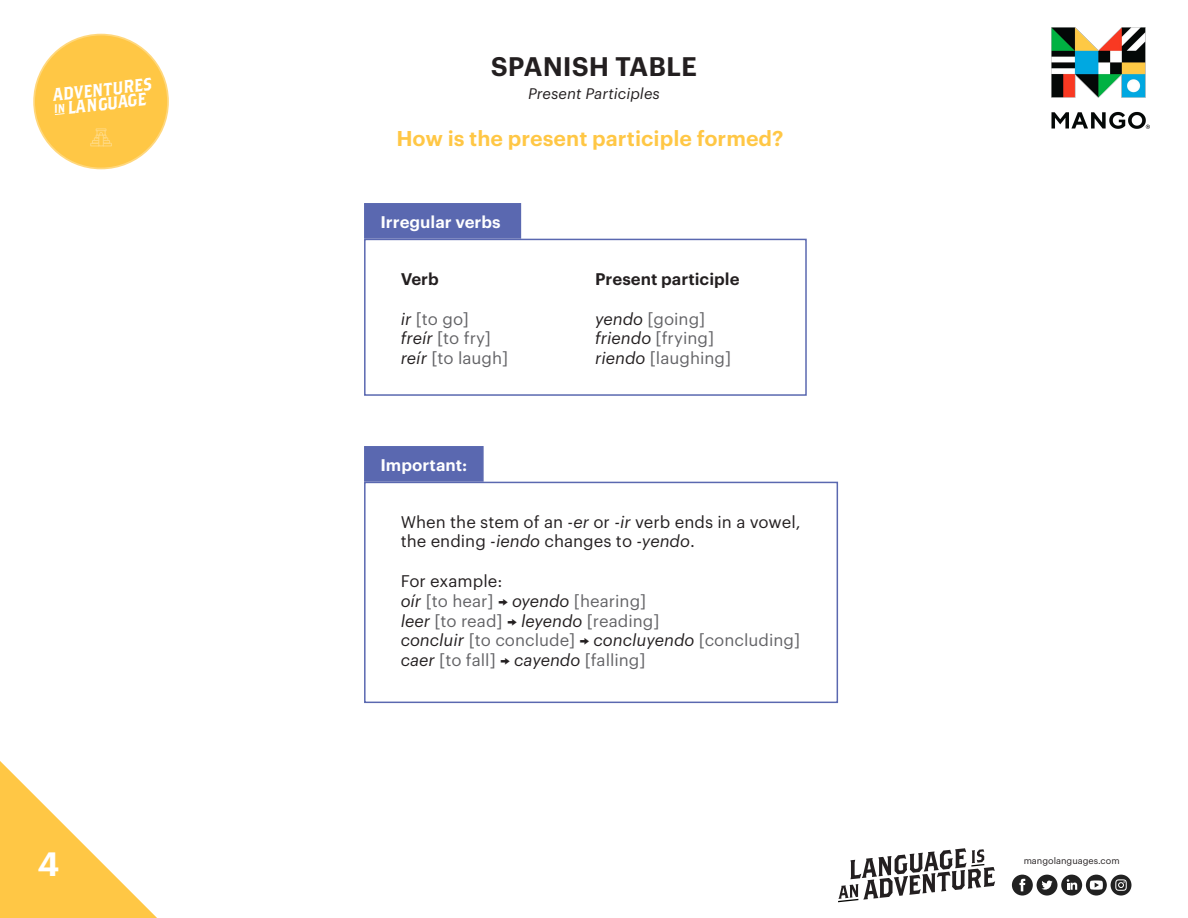
<style>
.page{position:relative;width:1188px;height:918px;background:#fff}
.page>*{position:absolute;margin:0;border:0;box-sizing:border-box;transform-origin:0 0}
.t1{font:600 33px "Graphik LCG";color:#fff}
.t2{font:600 26.25px "Graphik LCG";color:#231f20}
.t3{font:600 21px "Graphik LCG";color:#ffc745}
.t4{font:17.85px/14.4px "Brothers OT";color:#fff;scale:.91 1}
.t5{font:16.5px/19.8px "Graphik LCG";color:#636366}
.t6{font:16.5px/19.8px "Graphik LCG";color:#231f20}
.t7{font:600 16.5px "Graphik LCG";color:#fff}
.t8{font:600 16.5px "Graphik LCG";color:#231f20}
.t9{font:italic 15px "Graphik LCG";color:#231f20}
.t10{font:9px "Graphik LCG";color:#231f20}
.s1{font-size:12px}
.s2{font-style:italic;color:#231f20}
.s3{font-style:italic}
.s4{color:#231f20}
.s5{font-family:"Proxima Nova";color:#231f20}
</style>
<div class="page">
<div style="left:33px;top:34px;width:136px;height:135px;background:#ffc745;border-radius:50%"></div>
<svg style="left:55px;top:113px;width:10px;height:2px"></svg>
<div style="left:32px;top:32px;width:139px;height:139px;border:3px solid #fff;border-radius:50%"></div>
<svg style="left:90px;top:128px;width:22px;height:19px"></svg>
<div style="left:364px;top:203px;width:157px;height:36px;background:#5a68b0;border:2px solid #5a68b0"></div>
<div style="left:364px;top:239px;width:443px;height:157px;border:2px solid #5a68b0"></div>
<div style="left:364px;top:446px;width:120px;height:36px;background:#5a68b0;border:2px solid #5a68b0"></div>
<svg style="left:0;top:761px;width:157px;height:157px"></svg>
<svg style="left:838px;top:848px;width:157px;height:54px"></svg>
<div style="left:1086px;top:875px;width:21px;height:21px;background:#212121;border-radius:10px"></div>
<svg style="left:1090px;top:880px;width:13px;height:10px"></svg>
<div style="left:1037px;top:875px;width:20px;height:21px;background:#212121;border-radius:10px"></div>
<svg style="left:1041px;top:881px;width:12px;height:9px"></svg>
<div style="left:1061px;top:875px;width:21px;height:21px;background:#212121;border-radius:10px"></div>
<svg style="left:1067px;top:879px;width:10px;height:11px"></svg>
<div style="left:1012px;top:875px;width:21px;height:21px;background:#212121;border-radius:10px"></div>
<svg style="left:1019px;top:879px;width:6px;height:12px"></svg>
<div style="left:1111px;top:875px;width:20px;height:21px;background:#212121;border-radius:10px"></div>
<svg style="left:1115px;top:879px;width:12px;height:12px"></svg>
<div style="left:364px;top:482px;width:474px;height:221px;border:2px solid #5a68b0"></div>
<img style="left:1052px;top:27px;width:98px;height:102px">
<p class="t4" style="left:52px;top:88px;width:111px;rotate:-6deg">ADVENTURES<br><span class="s1">IN</span> LANGUAGE</p>
<p class="t1" style="left:37px;top:839px;width:24px">4</p>
<p class="t2" style="left:491px;top:47px;width:208px">SPANISH TABLE</p>
<p class="t9" style="left:528px;top:82px;width:133px">Present Participles</p>
<p class="t3" style="left:396px;top:122px;width:389px">How is the present participle formed?</p>
<p class="t7" style="left:380px;top:209px;width:122px">Irregular verbs</p>
<p class="t8" style="left:401px;top:266px;width:40px">Verb</p>
<p class="t5" style="left:401px;top:307px;width:109px"><span class="s2">ir</span> [to go]<br><span class="s2">freír</span> [to fry] <span class="s2">reír</span> [to laugh]</p>
<p class="t7" style="left:380px;top:452px;width:89px">Important:</p>
<p class="t8" style="left:595px;top:266px;width:146px">Present participle</p>
<p class="t5" style="left:595px;top:307px;width:138px"><span class="s2">yendo</span> [going] <span class="s2">friendo</span> [frying] <span class="s2">riendo</span> [laughing]</p>
<p class="t6" style="left:401px;top:510px;width:401px">When the stem of an <span class="s3">-er</span> or <span class="s3">-ir</span> verb ends in a vowel, the ending <span class="s3">-iendo</span> changes to <span class="s3">-yendo</span>.</p>
<p class="t5" style="left:401px;top:570px;width:401px"><span class="s4">For example:<br></span><span class="s2">oír</span> [to hear] <span class="s5">→</span> <span class="s2">oyendo</span> [hearing]<br><span class="s2">leer</span> [to read] <span class="s5">→</span> <span class="s2">leyendo</span> [reading]<br><span class="s2">concluir</span> [to conclude] <span class="s5">→</span> <span class="s2">concluyendo</span> [concluding] <span class="s2">caer</span> [to fall] <span class="s5">→</span> <span class="s2">cayendo</span> [falling]</p>
<p class="t10" style="left:1024px;top:854px;width:98px">mangolanguages.com</p>
</div>
